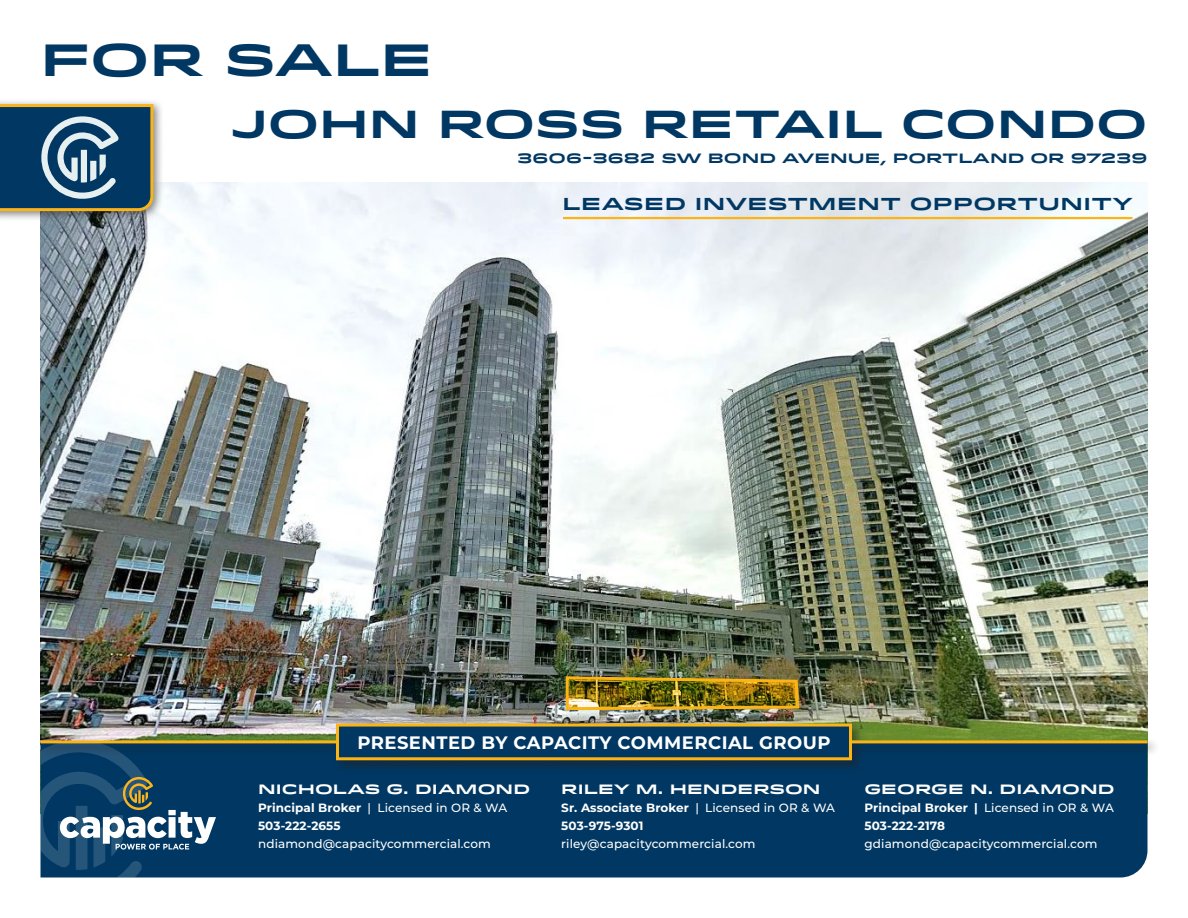
<style>
.page{position:relative;width:1188px;height:918px;background:#fff}
.page>*{position:absolute;margin:0;border:0;box-sizing:border-box;transform-origin:0 0}
.Broker_Name{font:700 45px "Idlewild";color:#003863}
.Broker_Name-2{font:700 39px "Idlewild";color:#003863}
.t1{font:700 18px "Montserrat";letter-spacing:.025em;color:#fff}
.Heading_2{font:700 17.25px "Idlewild";letter-spacing:.025em;color:#003863}
.Broker_Name-3{font:700 13.5px "Idlewild";letter-spacing:.01em;color:#fff}
.Broker_Name-4{font:700 13.5px "Idlewild";color:#003863}
.Broker_Contact{font:500 12px "Montserrat";letter-spacing:.01em;color:#fff}
.Broker_Title{font:700 12px "Montserrat";letter-spacing:.01em;color:#fff}
.Broker_Contact-2{font:700 12px "Montserrat";color:#fff}
.Broker_Title-2{font:500 12px "Montserrat";letter-spacing:.01em;color:#fff}
.s1{font-weight:700}
.s2{font-weight:500}
</style>
<div class="page">
<img style="left:40px;top:183px;width:1108px;height:538px">
<hr style="left:563px;top:217px;width:569px;height:2px;background:#fbb416">
<div style="left:216px;top:774px;width:932px;height:104px;background:#003863"></div>
<svg style="left:40px;top:774px;width:176px;height:104px"></svg>
<div style="left:38px;top:721px;width:1123px;height:53px;background:#231f20;opacity:.55"></div>
<hr style="left:40px;top:740px;width:1108px;height:3px;background:#fbb416">
<div style="left:338px;top:725px;width:512px;height:34px;background:#003863"></div>
<div style="left:336px;top:724px;width:516px;height:36px;border:3px solid #fbb416"></div>
<div style="left:0;top:98px;width:164px;height:124px;background:#231f20;opacity:.55"></div>
<svg style="left:0;top:103px;width:155px;height:110px"></svg>
<img style="left:564px;top:675px;width:237px;height:37px">
<p class="Broker_Name" style="left:40px;top:26px;width:394px">FOR SALE</p>
<p class="Broker_Name-2" style="left:230px;top:94px;width:919px">JOHN ROSS RETAIL CONDO</p>
<p class="Broker_Name-4" style="left:517px;top:148px;width:632px">3606-3682 SW BOND AVENUE, PORTLAND OR 97239</p>
<p class="Heading_2" style="left:563px;top:191px;width:571px">LEASED INVESTMENT OPPORTUNITY</p>
<p class="t1" style="left:357px;top:730px;width:475px">PRESENTED BY CAPACITY COMMERCIAL GROUP</p>
<p class="Broker_Name-3" style="left:258px;top:779px;width:274px">NICHOLAS G. DIAMOND</p>
<p class="Broker_Title-2" style="left:258px;top:799px;width:251px"><span class="s1">Principal Broker</span> | Licensed in OR &amp; WA</p>
<p class="Broker_Contact-2" style="left:258px;top:817px;width:84px">503-222-2655</p>
<p class="Broker_Contact" style="left:258px;top:835px;width:234px">ndiamond@capacitycommercial.com</p>
<p class="Broker_Name-3" style="left:561px;top:779px;width:261px">RILEY M. HENDERSON</p>
<p class="Broker_Title" style="left:561px;top:799px;width:275px">Sr. Associate Broker <span class="s2">| Licensed in OR &amp; WA</span></p>
<p class="Broker_Contact-2" style="left:561px;top:817px;width:84px">503-975-9301</p>
<p class="Broker_Contact" style="left:561px;top:835px;width:196px">riley@capacitycommercial.com</p>
<p class="Broker_Name-3" style="left:865px;top:779px;width:252px">GEORGE N. DIAMOND</p>
<p class="Broker_Title" style="left:865px;top:799px;width:251px">Principal Broker | <span class="s2">Licensed in OR &amp; WA</span></p>
<p class="Broker_Contact-2" style="left:865px;top:817px;width:82px">503-222-2178</p>
<p class="Broker_Contact" style="left:865px;top:835px;width:234px">gdiamond@capacitycommercial.com</p>
</div>
